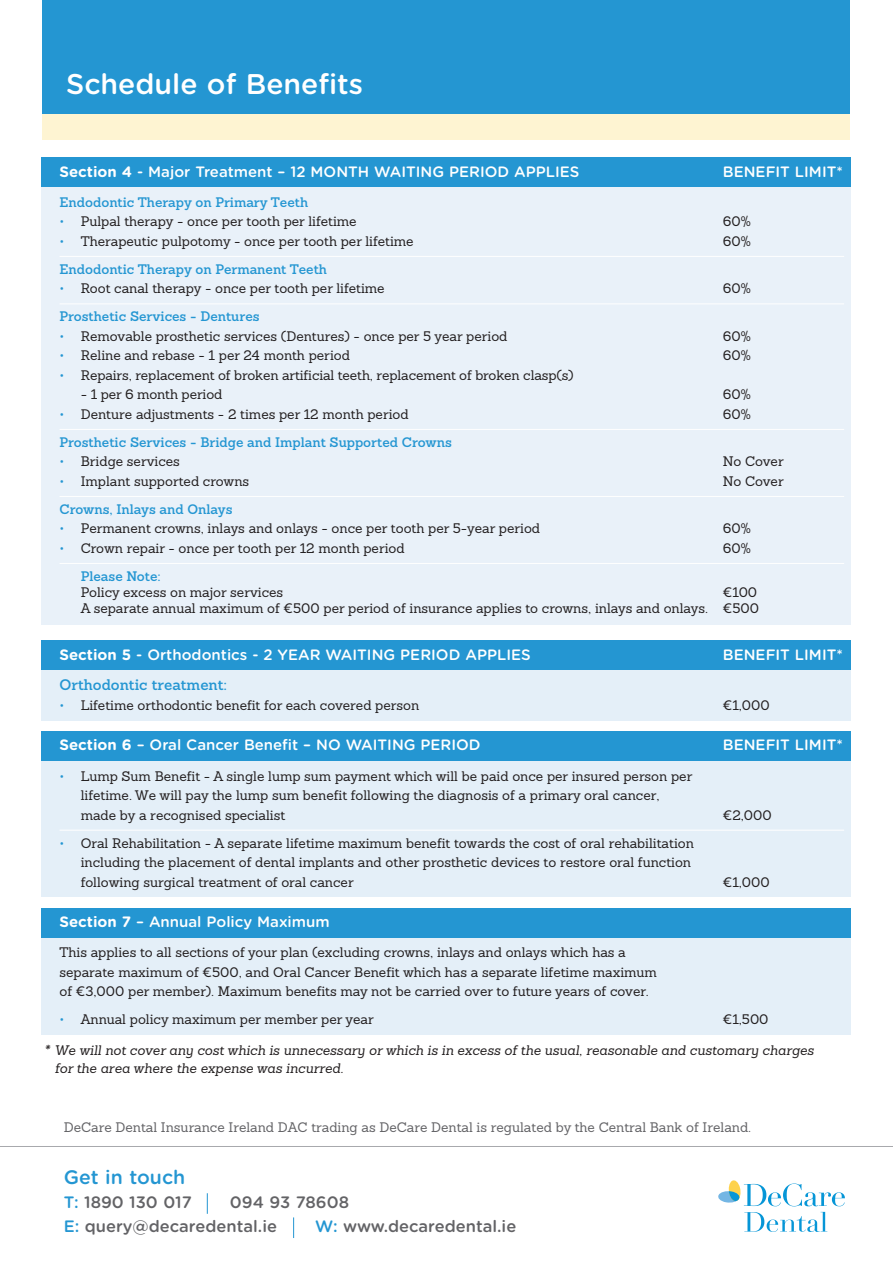
<style>
.page{position:relative;width:893px;height:1263px;background:#fff}
.page>*{position:absolute;margin:0;border:0;box-sizing:border-box;transform-origin:0 0}
.t1{font:500 28.5px "Gotham Rounded";color:#fff}
.t2{font:500 19.5px "Gotham Rounded";color:#2496d2}
.t3{font:500 16.5px/24px "Gotham Rounded";color:#636366}
.t4{font:500 15px "Gotham Rounded";color:#fff}
.t5{font:600 15px "Sanchez";color:#2496d2}
.t6{font:13.5px/19.5px "Sanchez Slab";color:#231f20}
.t7{font:600 13.5px "Sanchez";color:#2496d2}
.t8{font:italic 13.5px/18px "Sanchez";color:#231f20}
.t9{font:13.5px "Sanchez Slab";color:#636366}
.s1{font-weight:700}
.s2{color:#2496d2}
</style>
<div class="page">
<div style="left:41px;top:731px;width:809px;height:166px;background:#e4eff8"></div>
<div style="left:41px;top:731px;width:809px;height:30px;background:#2496d2"></div>
<div style="left:43px;top:0;width:807px;height:132px;background:#2496d2"></div>
<div style="left:43px;top:115px;width:807px;height:25px;background:#fef4d2"></div>
<hr style="left:0;top:1146px;width:893px;height:1px;background:#a8a9ad">
<div style="left:41px;top:908px;width:809px;height:126px;background:#e4eff8"></div>
<div style="left:41px;top:641px;width:809px;height:80px;background:#e4eff8"></div>
<div style="left:41px;top:160px;width:809px;height:465px;background:#e9f1f9"></div>
<div style="left:41px;top:157px;width:809px;height:29px;background:#2496d2"></div>
<div style="left:41px;top:641px;width:809px;height:29px;background:#2496d2"></div>
<div style="left:41px;top:908px;width:809px;height:30px;background:#2496d2"></div>
<hr style="left:60px;top:256px;width:784px;height:1px;background:#fff">
<hr style="left:60px;top:303px;width:784px;height:1px;background:#fff">
<hr style="left:60px;top:429px;width:784px;height:1px;background:#fff">
<hr style="left:60px;top:496px;width:784px;height:1px;background:#fff">
<hr style="left:60px;top:563px;width:784px;height:1px;background:#fff">
<hr style="left:60px;top:830px;width:784px;height:1px;background:#fff">
<svg style="left:718px;top:1180px;width:127px;height:26px"></svg>
<svg style="left:744px;top:1212px;width:83px;height:20px"></svg>
<svg style="left:207px;top:1193px;width:1px;height:21px"></svg>
<svg style="left:293px;top:1217px;width:1px;height:21px"></svg>
<h1 class="t1" style="left:66px;top:74px;width:299px">Schedule of Benefits</h1>
<p class="t4" style="left:60px;top:166px;width:521px"><span class="s1">Section 4</span> - Major Treatment – 12 MONTH WAITING PERIOD APPLIES</p>
<p class="t4" style="left:723px;top:166px;width:122px">BENEfIT LIMIT*</p>
<p class="t7" style="left:60px;top:197px;width:250px">Endodontic Therapy on Primary Teeth</p>
<p class="t6" style="left:60px;top:213px;width:299px"><span class="s2">•</span> Pulpal therapy - once per tooth per lifetime</p>
<p class="t6" style="left:723px;top:213px;width:30px">60%</p>
<p class="t6" style="left:60px;top:233px;width:356px"><span class="s2">•</span> Therapeutic pulpotomy - once per tooth per lifetime</p>
<p class="t6" style="left:723px;top:233px;width:30px">60%</p>
<p class="t7" style="left:60px;top:264px;width:269px">Endodontic Therapy on Permanent Teeth</p>
<p class="t6" style="left:60px;top:280px;width:327px"><span class="s2">•</span> Root canal therapy - once per tooth per lifetime</p>
<p class="t6" style="left:723px;top:280px;width:30px">60%</p>
<p class="t7" style="left:60px;top:312px;width:202px">Prosthetic Services - Dentures</p>
<p class="t6" style="left:60px;top:328px;width:449px"><span class="s2">•</span> Removable prosthetic services (Dentures) - once per 5 year period</p>
<p class="t6" style="left:723px;top:328px;width:30px">60%</p>
<p class="t6" style="left:60px;top:347px;width:292px"><span class="s2">•</span> Reline and rebase - 1 per 24 month period</p>
<p class="t6" style="left:723px;top:347px;width:30px">60%</p>
<p class="t6" style="left:60px;top:367px;width:516px"><span class="s2">•</span> Repairs, replacement of broken artificial teeth, replacement of broken clasp(s)</p>
<p class="t6" style="left:81px;top:386px;width:143px">- 1 per 6 month period</p>
<p class="t6" style="left:723px;top:386px;width:30px">60%</p>
<p class="t6" style="left:60px;top:406px;width:351px"><span class="s2">•</span> Denture adjustments - 2 times per 12 month period</p>
<p class="t6" style="left:723px;top:406px;width:30px">60%</p>
<p class="t7" style="left:60px;top:437px;width:394px">Prosthetic Services - Bridge and Implant Supported Crowns</p>
<p class="t6" style="left:60px;top:453px;width:122px"><span class="s2">•</span> Bridge services</p>
<p class="t6" style="left:723px;top:453px;width:62px">No Cover</p>
<p class="t6" style="left:60px;top:473px;width:191px"><span class="s2">•</span> Implant supported crowns</p>
<p class="t6" style="left:723px;top:473px;width:62px">No Cover</p>
<p class="t7" style="left:60px;top:504px;width:174px">Crowns, Inlays and Onlays</p>
<p class="t6" style="left:60px;top:520px;width:482px"><span class="s2">•</span> Permanent crowns, inlays and onlays - once per tooth per 5-year period</p>
<p class="t6" style="left:723px;top:520px;width:30px">60%</p>
<p class="t6" style="left:60px;top:540px;width:347px"><span class="s2">•</span> Crown repair - once per tooth per 12 month period</p>
<p class="t6" style="left:723px;top:540px;width:30px">60%</p>
<p class="t7" style="left:81px;top:571px;width:82px">Please Note:</p>
<p class="t6" style="left:81px;top:584px;width:204px">Policy excess on major services</p>
<p class="t6" style="left:81px;top:586px;width:680px;line-height:16.2px;text-align:right">€100<br>A separate annual maximum of €500 per period of insurance applies to crowns, inlays and onlays. €500</p>
<p class="t4" style="left:60px;top:649px;width:473px"><span class="s1">Section 5</span> - Orthodontics - 2 yEAR WAITING PERIOD APPLIES</p>
<p class="t4" style="left:723px;top:649px;width:122px">BENEfIT LIMIT*</p>
<p class="t5" style="left:60px;top:679px;width:169px">Orthodontic treatment:</p>
<p class="t6" style="left:60px;top:696px;width:361px"><span class="s2">•</span> Lifetime orthodontic benefit for each covered person</p>
<p class="t6" style="left:723px;top:696px;width:48px">€1,000</p>
<p class="t4" style="left:60px;top:740px;width:423px"><span class="s1">Section 6</span> – Oral Cancer Benefit – NO WAITING PERIOD</p>
<p class="t4" style="left:723px;top:740px;width:122px">BENEfIT LIMIT*</p>
<p class="t6" style="left:81px;top:767px;width:613px;text-indent:-21px"><span class="s2">•</span> Lump Sum Benefit - A single lump sum payment which will be paid once per insured person per lifetime. We will pay the lump sum benefit following the diagnosis of a primary oral cancer, made by a recognised specialist</p>
<p class="t6" style="left:723px;top:806px;width:50px">€2,000</p>
<p class="t6" style="left:81px;top:834px;width:615px;text-indent:-21px"><span class="s2">•</span> Oral Rehabilitation - A separate lifetime maximum benefit towards the cost of oral rehabilitation including the placement of dental implants and other prosthetic devices to restore oral function following surgical treatment of oral cancer</p>
<p class="t6" style="left:723px;top:873px;width:48px">€1,000</p>
<p class="t4" style="left:60px;top:917px;width:272px"><span class="s1">Section 7</span> – Annual Policy Maximum</p>
<p class="t6" style="left:60px;top:944px;width:599px">This applies to all sections of your plan (excluding crowns, inlays and onlays which has a separate maximum of €500, and Oral Cancer Benefit which has a separate lifetime maximum of €3,000 per member). Maximum benefits may not be carried over to future years of cover.</p>
<p class="t6" style="left:60px;top:1011px;width:316px"><span class="s2">•</span> Annual policy maximum per member per year</p>
<p class="t6" style="left:723px;top:1011px;width:47px">€1,500</p>
<p class="t8" style="left:55px;top:1042px;width:761px;text-indent:-11px">* We will not cover any cost which is unnecessary or which is in excess of the usual, reasonable and customary charges for the area where the expense was incurred.</p>
<p class="t9" style="left:64px;top:1122px;width:689px">DeCare Dental Insurance Ireland DAC trading as DeCare Dental is regulated by the Central Bank of Ireland.</p>
<h2 class="t2" style="left:64px;top:1171px;width:123px">Get in touch</h2>
<p class="t3" style="left:64px;top:1192px;width:130px"><span class="s2">T:</span> 1890 130 017</p>
<p class="t3" style="left:64px;top:1192px;width:287px;text-indent:166px">094 93 78608<br><span class="s2">E:</span> query@decaredental.ie</p>
<p class="t3" style="left:315px;top:1216px;width:203px"><span class="s2">W:</span> www.decaredental.ie</p>
</div>
